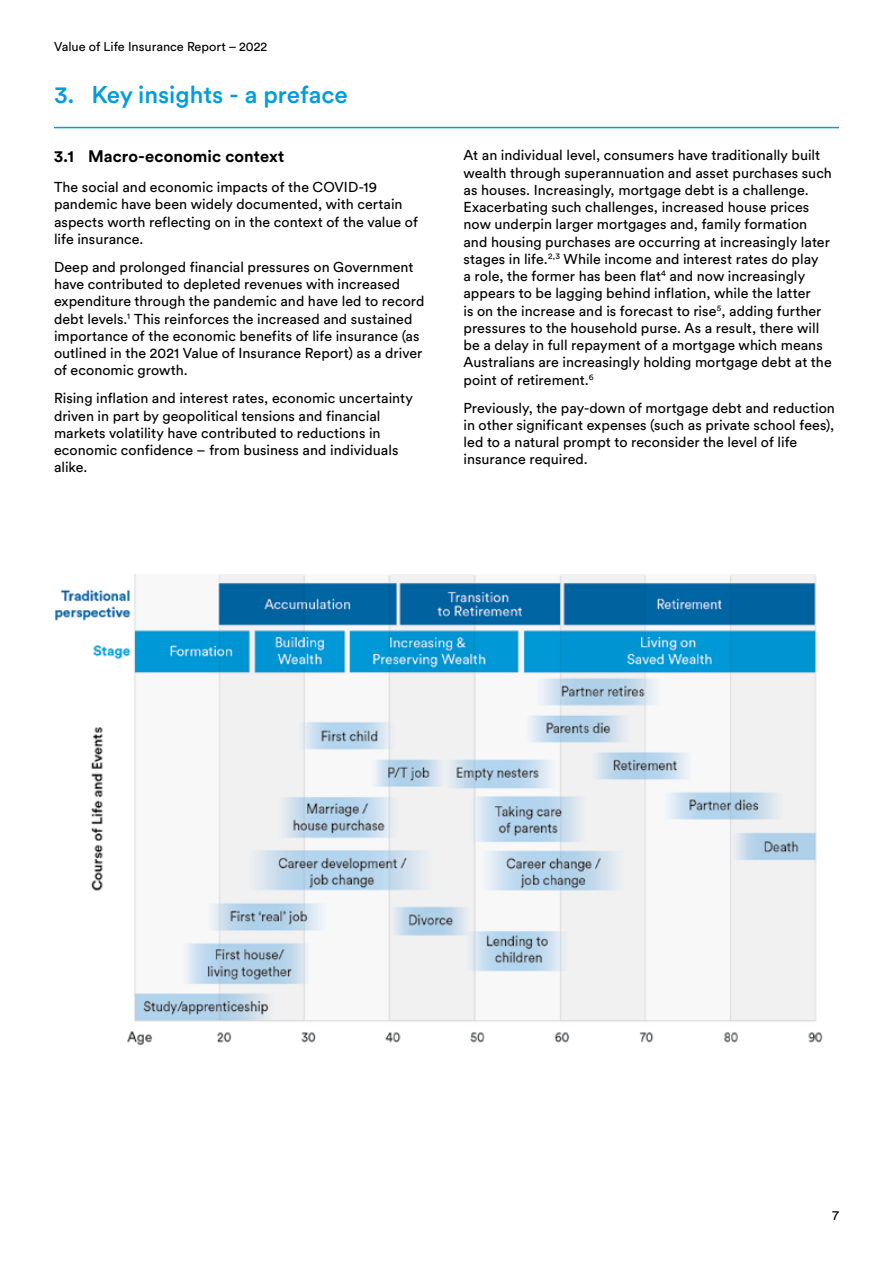
<style>
.page{position:relative;width:893px;height:1263px;background:#fff}
.page>*{position:absolute;margin:0;border:0;box-sizing:border-box;transform-origin:0 0}
.t1{font:500 24px "Met Life Circular";color:#009cdc}
.t2{font:700 16.5px "Circular Pro";letter-spacing:.005em;color:#000}
.t3{font:14.25px/17.2px "Circular Pro";color:#000}
.t4{font:13.5px "Circular Pro";color:#000}
.t5{font:12.75px "Circular Pro";color:#000}
</style>
<div class="page">
<hr style="left:54px;top:127px;width:785px;height:1px;background:#009cdc">
<img style="left:55px;top:574px;width:768px;height:471px">
<p class="t5" style="left:54px;top:38px;width:215px">Value of Life Insurance Report – 2022</p>
<h1 class="t1" style="left:54px;top:78px;width:295px">3. Key insights - a preface</h1>
<p class="t2" style="left:54px;top:145px;width:232px">3.1 Macro-economic context</p>
<p class="t3" style="left:54px;top:178px;width:365px">The social and economic impacts of the COVID-19 pandemic have been widely documented, with certain aspects worth reflecting on in the context of the value of life insurance.</p>
<p class="t3" style="left:54px;top:258px;width:372px">Deep and prolonged financial pressures on Government have contributed to depleted revenues with increased expenditure through the pandemic and have led to record debt levels.<sup>1</sup> This reinforces the increased and sustained importance of the economic benefits of life insurance (as outlined in the 2021 Value of Insurance Report) as a driver of economic growth.</p>
<p class="t3" style="left:54px;top:389px;width:361px">Rising inflation and interest rates, economic uncertainty driven in part by geopolitical tensions and financial markets volatility have contributed to reductions in economic confidence – from business and individuals alike.</p>
<p class="t3" style="left:463px;top:146px;width:370px">At an individual level, consumers have traditionally built wealth through superannuation and asset purchases such as houses. Increasingly, mortgage debt is a challenge.<br>Exacerbating such challenges, increased house prices now underpin larger mortgages and, family formation and housing purchases are occurring at increasingly later stages in life.<sup>2,3</sup> While income and interest rates do play<br>a role, the former has been flat<sup>4</sup> and now increasingly appears to be lagging behind inflation, while the latter<br>is on the increase and is forecast to rise<sup>5</sup>, adding further pressures to the household purse. As a result, there will be a delay in full repayment of a mortgage which means Australians are increasingly holding mortgage debt at the point of retirement.<sup>6</sup></p>
<p class="t3" style="left:463px;top:398px;width:373px">Previously, the pay-down of mortgage debt and reduction in other significant expenses (such as private school fees), led to a natural prompt to reconsider the level of life insurance required.</p>
<p class="t4" style="left:832px;top:1206px;width:8px">7</p>
</div>
